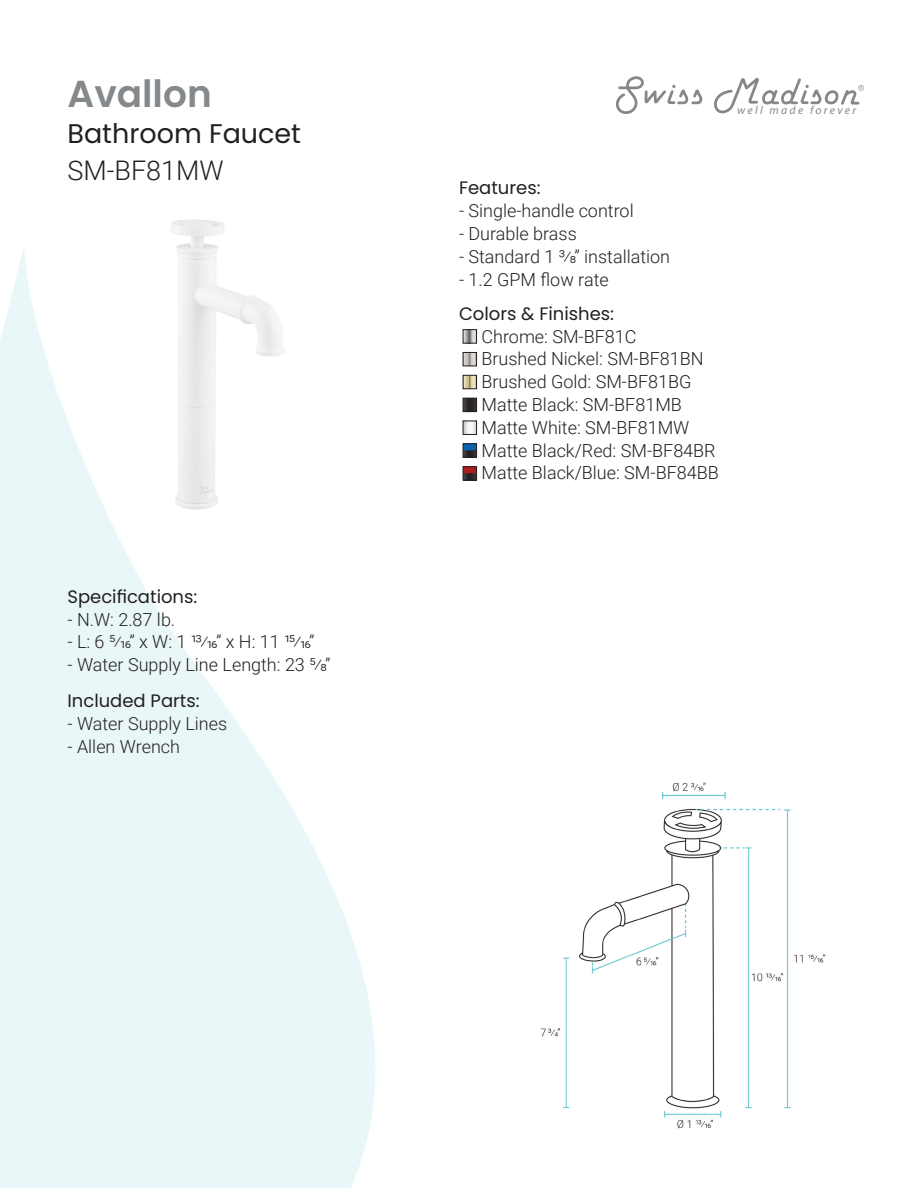
<style>
.page{position:relative;width:918px;height:1188px;background:#fff}
.page>*{position:absolute;margin:0;border:0;box-sizing:border-box;transform-origin:0 0}
.t1{font:600 37.5px "Poppins";color:#85898c}
.t2{font:27px "Poppins";color:#231f20}
.t3{font:300 27px "Roboto";color:#231f20}
.t4{font:300 18px "Roboto";color:#231f20}
.t5{font:18px "Poppins";color:#231f20}
.t6{font:italic 11.55px "Myriad Pro";letter-spacing:.2em;color:#85878a}
</style>
<div class="page">
<svg style="left:616px;top:76px;width:87px;height:38px"></svg>
<svg style="left:714px;top:78px;width:150px;height:36px"></svg>
<svg style="left:0;top:244px;width:375px;height:944px;fill:#eaf7f8"></svg>
<img style="left:540px;top:782px;width:286px;height:347px">
<img style="left:465px;top:331px;width:10px;height:10px">
<div style="left:463px;top:329px;width:14px;height:14px;border:1px solid #231f20"></div>
<img style="left:465px;top:354px;width:10px;height:10px">
<div style="left:463px;top:352px;width:14px;height:14px;border:1px solid #231f20"></div>
<img style="left:465px;top:377px;width:10px;height:10px">
<div style="left:463px;top:375px;width:14px;height:14px;border:1px solid #231f20"></div>
<img style="left:465px;top:400px;width:10px;height:10px">
<div style="left:463px;top:398px;width:14px;height:14px;border:1px solid #231f20"></div>
<img style="left:465px;top:423px;width:10px;height:10px">
<div style="left:463px;top:421px;width:14px;height:14px;border:1px solid #231f20"></div>
<img style="left:465px;top:468px;width:10px;height:10px">
<div style="left:463px;top:466px;width:14px;height:14px;border:1px solid #231f20"></div>
<img style="left:465px;top:446px;width:10px;height:10px">
<div style="left:463px;top:444px;width:14px;height:14px;border:1px solid #231f20"></div>
<p class="t1" style="left:68px;top:72px;width:146px">Avallon</p>
<p class="t2" style="left:68px;top:118px;width:235px">Bathroom Faucet</p>
<p class="t3" style="left:68px;top:152px;width:158px">SM-BF81MW</p>
<p class="t5" style="left:68px;top:586px;width:131px">Specifications:</p>
<p class="t4" style="left:68px;top:607px;width:109px">- N.W: 2.87 lb.</p>
<p class="t4" style="left:68px;top:629px;width:249px">- L: 6 5/16” x W: 1 13/16” x H: 11 15/16”</p>
<p class="t4" style="left:68px;top:652px;width:264px">- Water Supply Line Length: 23 5/8”</p>
<p class="t5" style="left:68px;top:691px;width:134px">Included Parts:</p>
<p class="t4" style="left:68px;top:711px;width:161px">- Water Supply Lines</p>
<p class="t4" style="left:68px;top:734px;width:114px">- Allen Wrench</p>
<p class="t6" style="left:737px;top:103px;width:121px">well made forever</p>
<p class="t5" style="left:459px;top:178px;width:83px">Features:</p>
<p class="t4" style="left:459px;top:198px;width:176px">- Single-handle control</p>
<p class="t4" style="left:459px;top:221px;width:119px">- Durable brass</p>
<p class="t4" style="left:459px;top:244px;width:213px">- Standard 1 3/8” installation</p>
<p class="t4" style="left:459px;top:267px;width:151px">- 1.2 GPM flow rate</p>
<p class="t5" style="left:459px;top:303px;width:157px">Colors &amp; Finishes:</p>
<p class="t4" style="left:482px;top:324px;width:157px">Chrome: SM-BF81C</p>
<p class="t4" style="left:482px;top:346px;width:224px">Brushed Nickel: SM-BF81BN</p>
<p class="t4" style="left:482px;top:369px;width:212px">Brushed Gold: SM-BF81BG</p>
<p class="t4" style="left:482px;top:392px;width:202px">Matte Black: SM-BF81MB</p>
<p class="t4" style="left:482px;top:415px;width:209px">Matte White: SM-BF81MW</p>
<p class="t4" style="left:482px;top:438px;width:236px">Matte Black/Red: SM-BF84BR</p>
<p class="t4" style="left:482px;top:460px;width:239px">Matte Black/Blue: SM-BF84BB</p>
</div>
